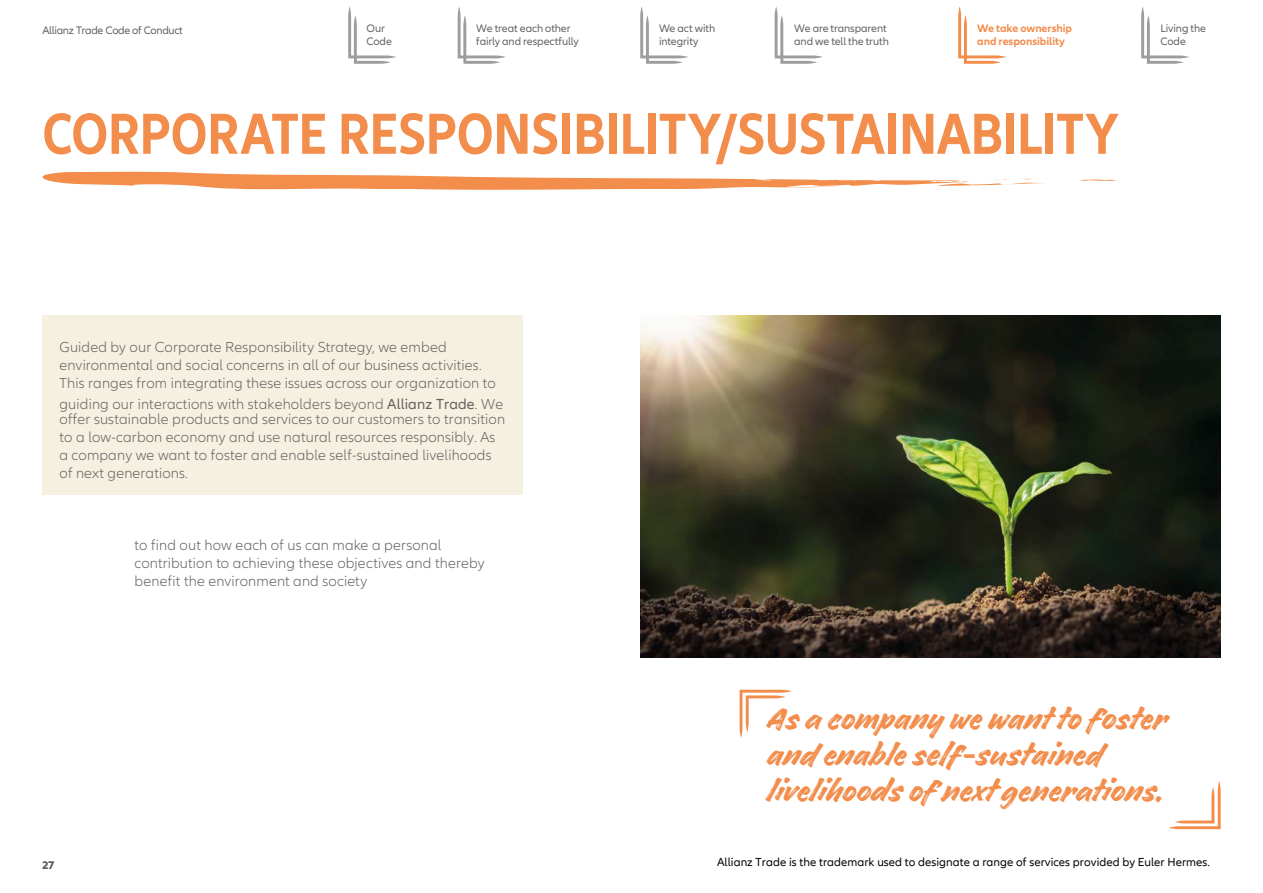
<style>
.page{position:relative;width:1263px;height:893px;background:#fff}
.page>*{position:absolute;margin:0;border:0;box-sizing:border-box;transform-origin:0 0}
.t1{font:700 condensed 60px "Allianz Neo";letter-spacing:.005em;color:#f28d4c}
.t2{font:36px/36px "Handelson Two";letter-spacing:.005em;color:#f28d4c}
.t3{font:300 15px/18px "Allianz Neo";letter-spacing:.01em;color:#636362}
.t4{font:12px "Allianz Neo";letter-spacing:.005em;color:#0a0205}
.t5{font:11.25px/13.5px "Allianz Neo";letter-spacing:-.01em;color:#636362}
.t6{font:700 11.25px/13.5px "Allianz Neo";letter-spacing:-.005em;color:#f28d4c}
.t7{font:700 11.25px "Allianz Neo";color:#636362}
.s1{font-weight:400}
</style>
<div class="page">
<svg style="left:640px;top:6px;width:48px;height:58px"></svg>
<svg style="left:458px;top:6px;width:48px;height:58px"></svg>
<svg style="left:348px;top:6px;width:48px;height:58px"></svg>
<svg style="left:775px;top:6px;width:48px;height:58px"></svg>
<svg style="left:1141px;top:6px;width:48px;height:58px"></svg>
<svg style="left:958px;top:6px;width:48px;height:58px"></svg>
<svg style="left:1080px;top:180px;width:39px;height:1px"></svg>
<svg style="left:42px;top:172px;width:1003px;height:18px"></svg>
<div style="left:43px;top:316px;width:480px;height:179px;background:#f5f0df"></div>
<svg style="left:739px;top:690px;width:53px;height:48px"></svg>
<svg style="left:1169px;top:781px;width:52px;height:48px"></svg>
<img style="left:640px;top:316px;width:580px;height:342px">
<p class="t6" style="left:977px;top:22px;width:96px">We take ownership and responsibility</p>
<p class="t5" style="left:43px;top:23px;width:142px">Allianz Trade Code of Conduct</p>
<p class="t5" style="left:659px;top:22px;width:58px">We act with integrity</p>
<p class="t5" style="left:366px;top:22px;width:27px">Our<br>Code</p>
<p class="t5" style="left:794px;top:22px;width:96px">We are transparent and we tell the truth</p>
<p class="t5" style="left:1160px;top:22px;width:47px">Living the<br>Code</p>
<p class="t5" style="left:476px;top:22px;width:104px">We treat each other fairly and respectfully</p>
<h1 class="t1" style="left:43px;top:99px;width:1077px">CORPORATE RESPONSIBILITY/SUSTAINABILITY</h1>
<p class="t3" style="left:60px;top:338px;width:438px">Guided by our Corporate Responsibility Strategy, we embed environmental and social concerns in all of our business activities.<br>This ranges from integrating these issues across our organization to</p>
<p class="t3" style="left:60px;top:397px;width:447px;line-height:15.1px">guiding our interactions with stakeholders beyond <span class="s1">Allianz Trade</span>. We offer sustainable products and services to our customers to transition</p>
<p class="t3" style="left:60px;top:428px;width:437px">to a low-carbon economy and use natural resources responsibly. As a company we want to foster and enable self-sustained livelihoods of next generations.</p>
<p class="t3" style="left:135px;top:536px;width:351px">to find out how each of us can make a personal contribution to achieving these objectives and thereby benefit the environment and society</p>
<p class="t7" style="left:43px;top:858px;width:13px">27</p>
<h2 class="t2" style="left:766px;top:701px;width:402px">As a company we want to foster and enable self-sustained livelihoods of next generations.</h2>
<p class="t4" style="left:717px;top:855px;width:494px">Allianz Trade is the trademark used to designate a range of services provided by Euler Hermes.</p>
</div>
